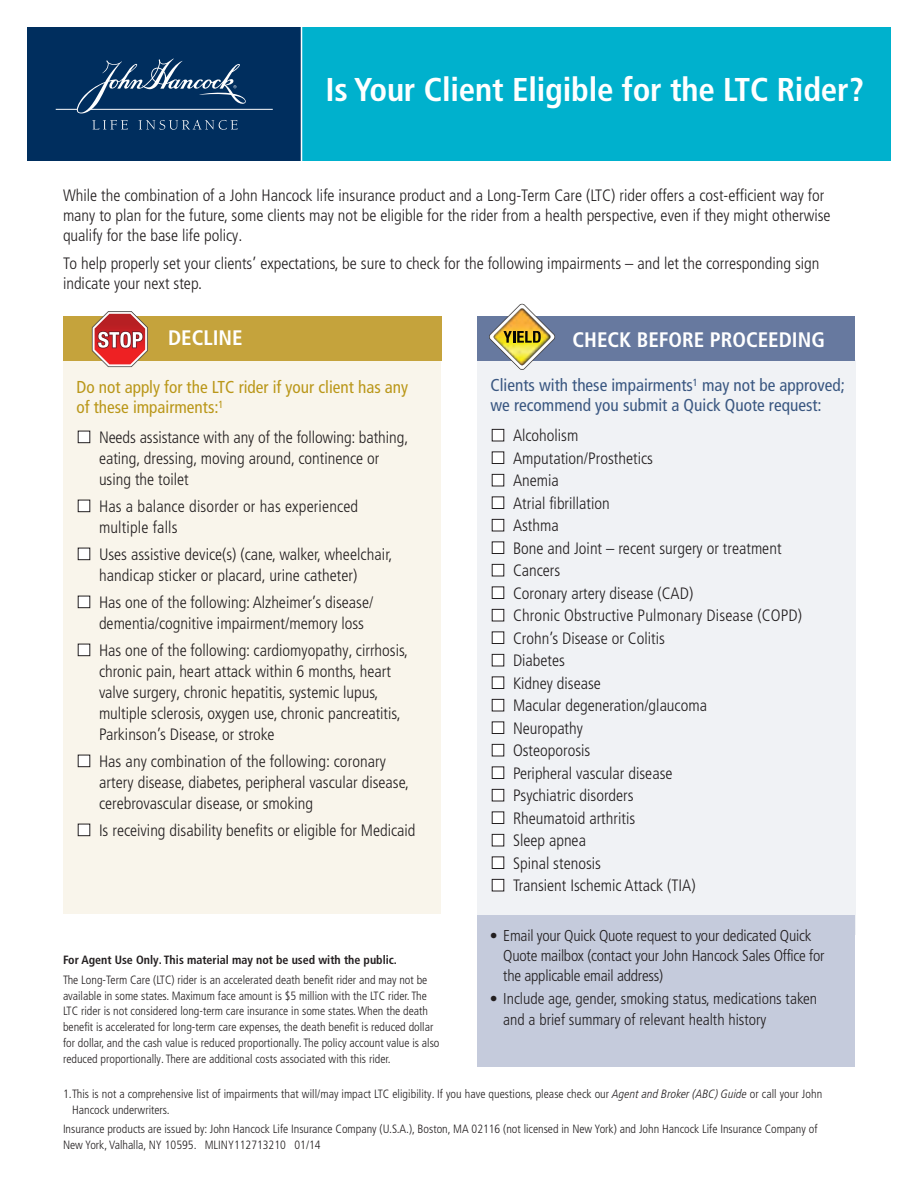
<style>
.page{position:relative;width:918px;height:1188px;background:#fff}
.page>*{position:absolute;margin:0;border:0;box-sizing:border-box;transform-origin:0 0}
.t1{font:700 condensed 33px "Frutiger LT Pro";letter-spacing:-.005em;color:#fff}
.t2{font:700 condensed 21px "Frutiger LT Pro";color:#fff}
.t3{font:condensed 17.25px/20.2px "Frutiger LT Pro";color:#3a5781}
.t4{font:condensed 17.25px/20.2px "Frutiger LT Pro";color:#ba9719}
.t5{font:300 condensed 16.5px/22.5px "Frutiger LT Pro";color:#231f20}
.t6{font:300 condensed 15.75px/20.2px "Frutiger LT Pro";letter-spacing:-.015em;color:#231f20}
.t7{font:300 condensed 12px/15.8px "Frutiger LT Pro";color:#231f20}
.t8{font:700 condensed 12px "Frutiger LT Pro";color:#231f20}
.s1{font-style:italic}
</style>
<div class="page">
<div style="left:63px;top:360px;width:378px;height:553px;background:#f9f5eb"></div>
<div style="left:477px;top:360px;width:378px;height:574px;background:#f0f2f5"></div>
<div style="left:27px;top:27px;width:279px;height:133px;background:#002e5e"></div>
<div style="left:302px;top:27px;width:589px;height:133px;background:#00b1cd"></div>
<hr style="left:301px;top:27px;width:1px;height:137px;background:#fff">
<hr style="left:89px;top:109px;width:184px;height:1px;background:#fff">
<svg style="left:56px;top:59px;width:193px;height:71px"></svg>
<div style="left:477px;top:915px;width:378px;height:152px;background:#c5cbdc"></div>
<div style="left:63px;top:317px;width:378px;height:44px;background:#c5a33c"></div>
<div style="left:78px;top:431px;width:12px;height:12px;background:#fff"></div>
<div style="left:78px;top:431px;width:12px;height:12px;border:1px solid #231f20"></div>
<div style="left:78px;top:500px;width:12px;height:12px;background:#fff"></div>
<div style="left:78px;top:500px;width:12px;height:12px;border:1px solid #231f20"></div>
<div style="left:78px;top:548px;width:12px;height:12px;background:#fff"></div>
<div style="left:78px;top:548px;width:12px;height:12px;border:1px solid #231f20"></div>
<div style="left:78px;top:596px;width:12px;height:12px;background:#fff"></div>
<div style="left:78px;top:596px;width:12px;height:12px;border:1px solid #231f20"></div>
<div style="left:78px;top:644px;width:12px;height:12px;background:#fff"></div>
<div style="left:78px;top:644px;width:12px;height:12px;border:1px solid #231f20"></div>
<div style="left:78px;top:755px;width:12px;height:12px;background:#fff"></div>
<div style="left:78px;top:755px;width:12px;height:12px;border:1px solid #231f20"></div>
<div style="left:78px;top:824px;width:12px;height:12px;background:#fff"></div>
<div style="left:78px;top:824px;width:12px;height:12px;border:1px solid #231f20"></div>
<svg style="left:92px;top:311px;width:56px;height:56px"></svg>
<div style="left:477px;top:317px;width:378px;height:44px;background:#67799f"></div>
<svg style="left:489px;top:304px;width:66px;height:66px"></svg>
<div style="left:492px;top:429px;width:12px;height:12px;background:#fff"></div>
<div style="left:492px;top:429px;width:12px;height:12px;border:1px solid #231f20"></div>
<div style="left:492px;top:452px;width:12px;height:12px;background:#fff"></div>
<div style="left:492px;top:452px;width:12px;height:12px;border:1px solid #231f20"></div>
<div style="left:492px;top:474px;width:12px;height:12px;background:#fff"></div>
<div style="left:492px;top:474px;width:12px;height:12px;border:1px solid #231f20"></div>
<div style="left:492px;top:497px;width:12px;height:11px;background:#fff"></div>
<div style="left:492px;top:497px;width:12px;height:12px;border:1px solid #231f20"></div>
<div style="left:492px;top:519px;width:12px;height:12px;background:#fff"></div>
<div style="left:492px;top:519px;width:12px;height:12px;border:1px solid #231f20"></div>
<div style="left:492px;top:564px;width:12px;height:12px;background:#fff"></div>
<div style="left:492px;top:564px;width:12px;height:12px;border:1px solid #231f20"></div>
<div style="left:492px;top:587px;width:12px;height:11px;background:#fff"></div>
<div style="left:492px;top:587px;width:12px;height:12px;border:1px solid #231f20"></div>
<div style="left:492px;top:609px;width:12px;height:12px;background:#fff"></div>
<div style="left:492px;top:609px;width:12px;height:12px;border:1px solid #231f20"></div>
<div style="left:492px;top:632px;width:12px;height:12px;background:#fff"></div>
<div style="left:492px;top:632px;width:12px;height:12px;border:1px solid #231f20"></div>
<div style="left:492px;top:654px;width:12px;height:12px;background:#fff"></div>
<div style="left:492px;top:654px;width:12px;height:12px;border:1px solid #231f20"></div>
<div style="left:492px;top:677px;width:12px;height:11px;background:#fff"></div>
<div style="left:492px;top:677px;width:12px;height:12px;border:1px solid #231f20"></div>
<div style="left:492px;top:699px;width:12px;height:12px;background:#fff"></div>
<div style="left:492px;top:699px;width:12px;height:12px;border:1px solid #231f20"></div>
<div style="left:492px;top:722px;width:12px;height:12px;background:#fff"></div>
<div style="left:492px;top:722px;width:12px;height:12px;border:1px solid #231f20"></div>
<div style="left:492px;top:744px;width:12px;height:12px;background:#fff"></div>
<div style="left:492px;top:744px;width:12px;height:12px;border:1px solid #231f20"></div>
<div style="left:492px;top:767px;width:12px;height:11px;background:#fff"></div>
<div style="left:492px;top:767px;width:12px;height:12px;border:1px solid #231f20"></div>
<div style="left:492px;top:789px;width:12px;height:12px;background:#fff"></div>
<div style="left:492px;top:789px;width:12px;height:12px;border:1px solid #231f20"></div>
<div style="left:492px;top:812px;width:12px;height:12px;background:#fff"></div>
<div style="left:492px;top:812px;width:12px;height:12px;border:1px solid #231f20"></div>
<div style="left:492px;top:834px;width:12px;height:12px;background:#fff"></div>
<div style="left:492px;top:834px;width:12px;height:12px;border:1px solid #231f20"></div>
<div style="left:492px;top:857px;width:12px;height:11px;background:#fff"></div>
<div style="left:492px;top:857px;width:12px;height:12px;border:1px solid #231f20"></div>
<div style="left:492px;top:879px;width:12px;height:12px;background:#fff"></div>
<div style="left:492px;top:879px;width:12px;height:12px;border:1px solid #231f20"></div>
<div style="left:492px;top:542px;width:12px;height:12px;background:#fff"></div>
<div style="left:492px;top:542px;width:12px;height:12px;border:1px solid #231f20"></div>
<h1 class="t1" style="left:325px;top:78px;width:540px">Is Your Client Eligible for the LTC Rider?</h1>
<p class="t5" style="left:63px;top:187px;width:769px;line-height:20.2px">While the combination of a John Hancock life insurance product and a Long-Term Care (LTC) rider offers a cost-efficient way for many to plan for the future, some clients may not be eligible for the rider from a health perspective, even if they might otherwise qualify for the base life policy.</p>
<p class="t5" style="left:63px;top:255px;width:758px;line-height:20.2px">To help properly set your clients’ expectations, be sure to check for the following impairments – and let the corresponding sign indicate your next step.</p>
<p class="t2" style="left:168px;top:331px;width:76px">DECLINE</p>
<p class="t4" style="left:76px;top:378px;width:333px">Do not apply for the LTC rider if your client has any of these impairments:<sup>1</sup></p>
<p class="t5" style="left:99px;top:428px;width:311px;line-height:21px">Needs assistance with any of the following: bathing, eating, dressing, moving around, continence or using the toilet</p>
<p class="t5" style="left:99px;top:497px;width:261px;line-height:21px">Has a balance disorder or has experienced multiple falls</p>
<p class="t5" style="left:99px;top:545px;width:295px;line-height:21px">Uses assistive device(s) (cane, walker, wheelchair, handicap sticker or placard, urine catheter)</p>
<p class="t5" style="left:99px;top:593px;width:276px;line-height:21px">Has one of the following: Alzheimer’s disease/ dementia/cognitive impairment/memory loss</p>
<p class="t5" style="left:99px;top:641px;width:311px;line-height:21px">Has one of the following: cardiomyopathy, cirrhosis, chronic pain, heart attack within 6 months, heart valve surgery, chronic hepatitis, systemic lupus, multiple sclerosis, oxygen use, chronic pancreatitis, Parkinson’s Disease, or stroke</p>
<p class="t5" style="left:99px;top:752px;width:312px;line-height:21px">Has any combination of the following: coronary artery disease, diabetes, peripheral vascular disease, cerebrovascular disease, or smoking</p>
<p class="t5" style="left:99px;top:821px;width:318px">Is receiving disability benefits or eligible for Medicaid</p>
<p class="t8" style="left:63px;top:955px;width:335px">For Agent Use Only. This material may not be used with the public.</p>
<p class="t7" style="left:63px;top:973px;width:378px">The Long-Term Care (LTC) rider is an accelerated death benefit rider and may not be available in some states. Maximum face amount is $5 million with the LTC rider. The LTC rider is not considered long-term care insurance in some states. When the death benefit is accelerated for long-term care expenses, the death benefit is reduced dollar for dollar, and the cash value is reduced proportionally. The policy account value is also reduced proportionally. There are additional costs associated with this rider.</p>
<p class="t2" style="left:573px;top:332px;width:254px">CHECK BEFORE PROCEEDING</p>
<p class="t3" style="left:490px;top:377px;width:356px">Clients with these impairments<sup>1</sup> may not be approved; we recommend you submit a Quick Quote request:</p>
<p class="t5" style="left:513px;top:426px;width:291px">Alcoholism<br>Amputation/Prosthetics<br>Anemia<br>Atrial fibrillation<br>Asthma<br>Bone and Joint – recent surgery or treatment<br>Cancers<br>Coronary artery disease (CAD)<br>Chronic Obstructive Pulmonary Disease (COPD)<br>Crohn’s Disease or Colitis<br>Diabetes<br>Kidney disease<br>Macular degeneration/glaucoma<br>Neuropathy<br>Osteoporosis<br>Peripheral vascular disease<br>Psychiatric disorders<br>Rheumatoid arthritis<br>Sleep apnea<br>Spinal stenosis<br>Transient Ischemic Attack (TIA)</p>
<p class="t6" style="left:503px;top:927px;width:323px;text-indent:-13px">• Email your Quick Quote request to your dedicated Quick<br>Quote mailbox (contact your John Hancock Sales Office for the applicable email address)</p>
<p class="t6" style="left:503px;top:991px;width:315px;text-indent:-13px">• Include age, gender, smoking status, medications taken and a brief summary of relevant health history</p>
<p class="t7" style="left:72px;top:1088px;width:752px;text-indent:-9px">1.This is not a comprehensive list of impairments that will/may impact LTC eligibility. If you have questions, please check our <span class="s1">Agent and Broker (ABC) Guide</span> or call your John<br>Hancock underwriters.</p>
<p class="t7" style="left:63px;top:1122px;width:756px">Insurance products are issued by: John Hancock Life Insurance Company (U.S.A.), Boston, MA 02116 (not licensed in New York) and John Hancock Life Insurance Company of<br>New York, Valhalla, NY 10595. MLINY112713210 01/14</p>
</div>
